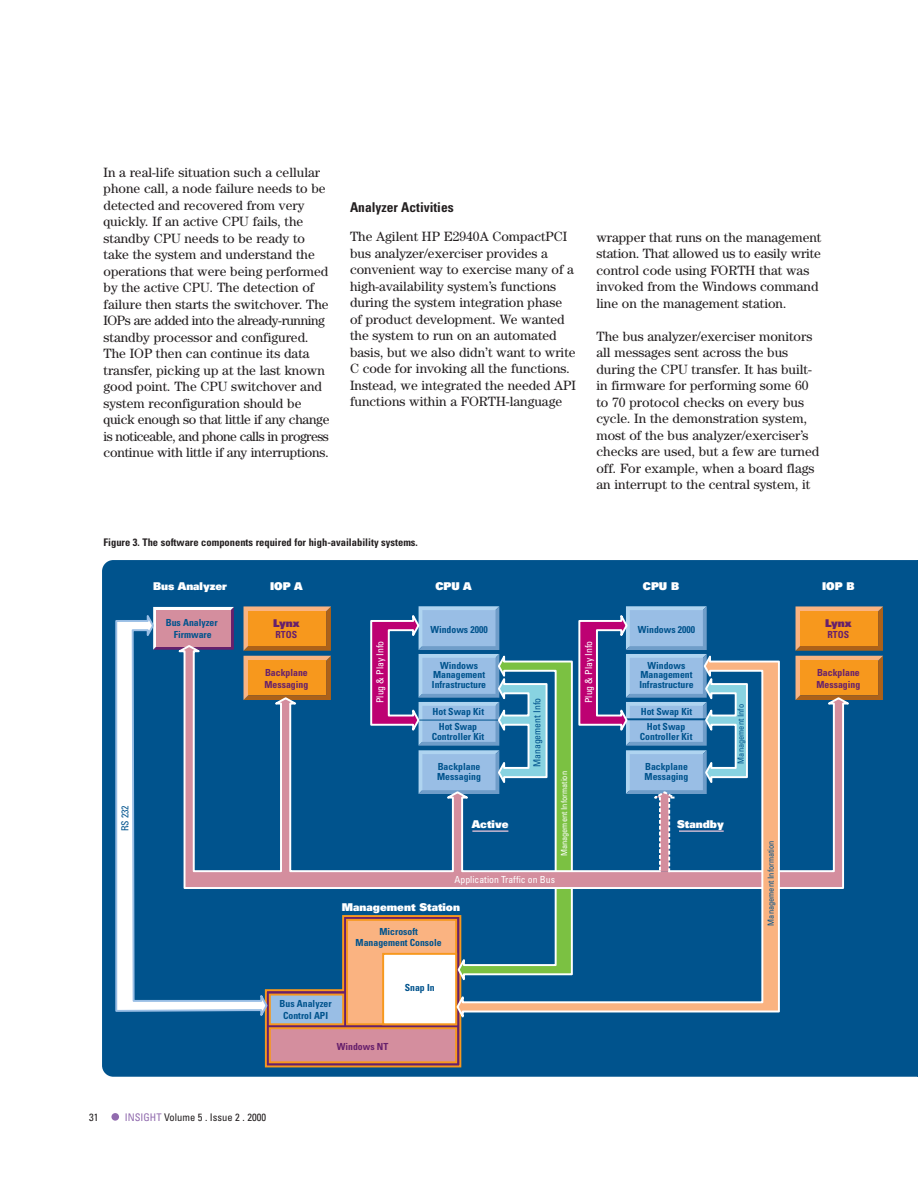
<style>
.page{position:relative;width:918px;height:1188px;background:#fff}
.page>*{position:absolute;margin:0;border:0;box-sizing:border-box;transform-origin:0 0}
.t1{font:13.5px/16.5px "Century";color:#231f20}
.t2{font:700 condensed 13.5px "Univers";color:#231f20}
.t3{font:900 10.8px "Univers";color:#fff}
.t4{font:900 10.8px "Univers";color:#67206c}
.t5{font:700 condensed 10.5px "Univers";color:#231f20}
.t6{font:condensed 10.5px "Univers";color:#231f20}
.t7{font:700 condensed 9.75px/9.8px "Univers";color:#00538d;text-align:center}
.t8{font:700 condensed 9.75px/11.7px "Univers";color:#67206c}
.t9{font:condensed 9.75px "Univers";color:#fff}
.t10{font:condensed 9.75px "Univers";color:#00538d}
.t11{font:condensed 8.4px "Univers";color:#00538d}
.t12{font:condensed 8.4px "Univers";color:#fff}
.s1{color:#916bae}
</style>
<div class="page">
<div style="left:111px;top:1113px;width:8px;height:8px;background:#916bae;border-radius:50%"></div>
<div style="left:102px;top:560px;width:815px;height:517px;background:#00538d"></div>
<svg style="left:796px;top:606px;width:87px;height:94px;background:#e09030"></svg>
<div style="left:800px;top:661px;width:78px;height:34px;background:#f7981d"></div>
<svg style="left:153px;top:607px;width:81px;height:1px"></svg>
<svg style="left:749px;top:644px;width:107px;height:246px;background:#4c6d84"></svg>
<svg style="left:749px;top:649px;width:32px;height:375px;background:#929496"></svg>
<svg style="left:244px;top:606px;width:505px;height:462px;background:#50799a"></svg>
<hr style="left:472px;top:831px;width:36px;height:1px;background:#fff">
<hr style="left:679px;top:831px;width:45px;height:1px;background:#fff">
<hr style="left:917px;top:560px;width:1px;height:517px;background:#00538d">
<svg style="left:114px;top:608px;width:155px;height:415px;background:#42749d"></svg>
<p class="t1" style="left:104px;top:165px;width:227px">In a real-life situation such a cellular phone call, a node failure needs to be detected and recovered from very quickly. If an active CPU fails, the standby CPU needs to be ready to take the system and understand the operations that were being performed by the active CPU. The detection of failure then starts the switchover. The IOPs are added into the already-running standby processor and configured.<br>The IOP then can continue its data transfer, picking up at the last known good point. The CPU switchover and system reconfiguration should be quick enough so that little if any change is noticeable, and phone calls in progress continue with little if any interruptions.</p>
<p class="t2" style="left:350px;top:202px;width:105px">Analyzer Activities</p>
<p class="t1" style="left:350px;top:230px;width:227px">The Agilent HP E2940A CompactPCI bus analyzer/exerciser provides a convenient way to exercise many of a high-availability system’s functions during the system integration phase of product development. We wanted the system to run on an automated basis, but we also didn’t want to write C code for invoking all the functions.<br>Instead, we integrated the needed API functions within a FORTH-language</p>
<p class="t1" style="left:596px;top:230px;width:226px">wrapper that runs on the management station. That allowed us to easily write control code using FORTH that was invoked from the Windows command line on the management station.</p>
<p class="t1" style="left:596px;top:329px;width:224px">The bus analyzer/exerciser monitors all messages sent across the bus during the CPU transfer. It has built&shy;in firmware for performing some 60 to 70 protocol checks on every bus cycle. In the demonstration system, most of the bus analyzer/exerciser’s checks are used, but a few are turned off. For example, when a board flags an interrupt to the central system, it</p>
<p class="t5" style="left:104px;top:539px;width:316px">Figure 3. The software components required for high-availability systems.</p>
<p class="t3" style="left:153px;top:583px;width:76px">Bus Analyzer</p>
<p class="t3" style="left:270px;top:583px;width:34px">IOP A</p>
<p class="t7" style="left:166px;top:618px;width:53px;line-height:11.7px">Bus Analyzer<br>Firmware</p>
<p class="t4" style="left:273px;top:619px;width:28px">Lynx</p>
<p class="t8" style="left:276px;top:630px;width:23px">RTOS</p>
<p class="t8" style="left:264px;top:668px;width:45px">Backplane<br>Messaging</p>
<p class="t10" style="left:121px;top:831px;width:27px;rotate:-90deg">RS 232</p>
<p class="t9" style="left:376px;top:703px;width:64px;rotate:-90deg">Plug &amp; Play Info</p>
<p class="t3" style="left:436px;top:583px;width:38px">CPU A</p>
<p class="t7" style="left:430px;top:625px;width:59px">Windows 2000</p>
<p class="t7" style="left:432px;top:661px;width:56px">Windows<br>Management<br>Infrastructure</p>
<p class="t10" style="left:534px;top:767px;width:71px;rotate:-90deg">Management Info</p>
<p class="t7" style="left:433px;top:705px;width:53px;line-height:15.3px">Hot Swap Kit<br>Hot Swap</p>
<p class="t7" style="left:432px;top:733px;width:54px">Controller Kit</p>
<p class="t7" style="left:437px;top:763px;width:45px;text-align:left">Backplane<br>Messaging</p>
<p class="t12" style="left:561px;top:856px;width:87px;rotate:-90deg">Management Information</p>
<p class="t3" style="left:472px;top:820px;width:38px">Active</p>
<p class="t9" style="left:455px;top:876px;width:102px">Application Traffic on Bus</p>
<p class="t3" style="left:342px;top:903px;width:120px">Management Station</p>
<p class="t7" style="left:356px;top:926px;width:88px;line-height:11.7px">Microsoft<br>Management Console</p>
<p class="t7" style="left:280px;top:999px;width:53px;line-height:11.7px">Bus Analyzer<br>Control API</p>
<p class="t8" style="left:337px;top:1041px;width:53px">Windows NT</p>
<p class="t7" style="left:405px;top:984px;width:31px">Snap In</p>
<p class="t9" style="left:585px;top:703px;width:64px;rotate:-90deg">Plug &amp; Play Info</p>
<p class="t6" style="left:89px;top:1113px;width:11px">31</p>
<p class="t6" style="left:125px;top:1113px;width:143px"><span class="s1">INSIGHT</span> Volume 5 . Issue 2 . 2000</p>
<p class="t3" style="left:643px;top:583px;width:38px">CPU B</p>
<p class="t7" style="left:638px;top:625px;width:59px">Windows 2000</p>
<p class="t7" style="left:639px;top:661px;width:56px">Windows<br>Management<br>Infrastructure</p>
<p class="t7" style="left:641px;top:707px;width:53px">Hot Swap Kit</p>
<p class="t7" style="left:640px;top:723px;width:54px">Hot Swap<br>Controller Kit</p>
<p class="t7" style="left:645px;top:763px;width:45px;text-align:left">Backplane<br>Messaging</p>
<p class="t11" style="left:738px;top:764px;width:61px;rotate:-90deg">Management Info</p>
<p class="t3" style="left:677px;top:820px;width:48px">Standby</p>
<p class="t11" style="left:768px;top:926px;width:87px;rotate:-90deg">Management Information</p>
<p class="t3" style="left:822px;top:583px;width:34px">IOP B</p>
<p class="t4" style="left:825px;top:619px;width:28px">Lynx</p>
<p class="t8" style="left:828px;top:630px;width:23px">RTOS</p>
<p class="t8" style="left:816px;top:668px;width:45px">Backplane<br>Messaging</p>
</div>
